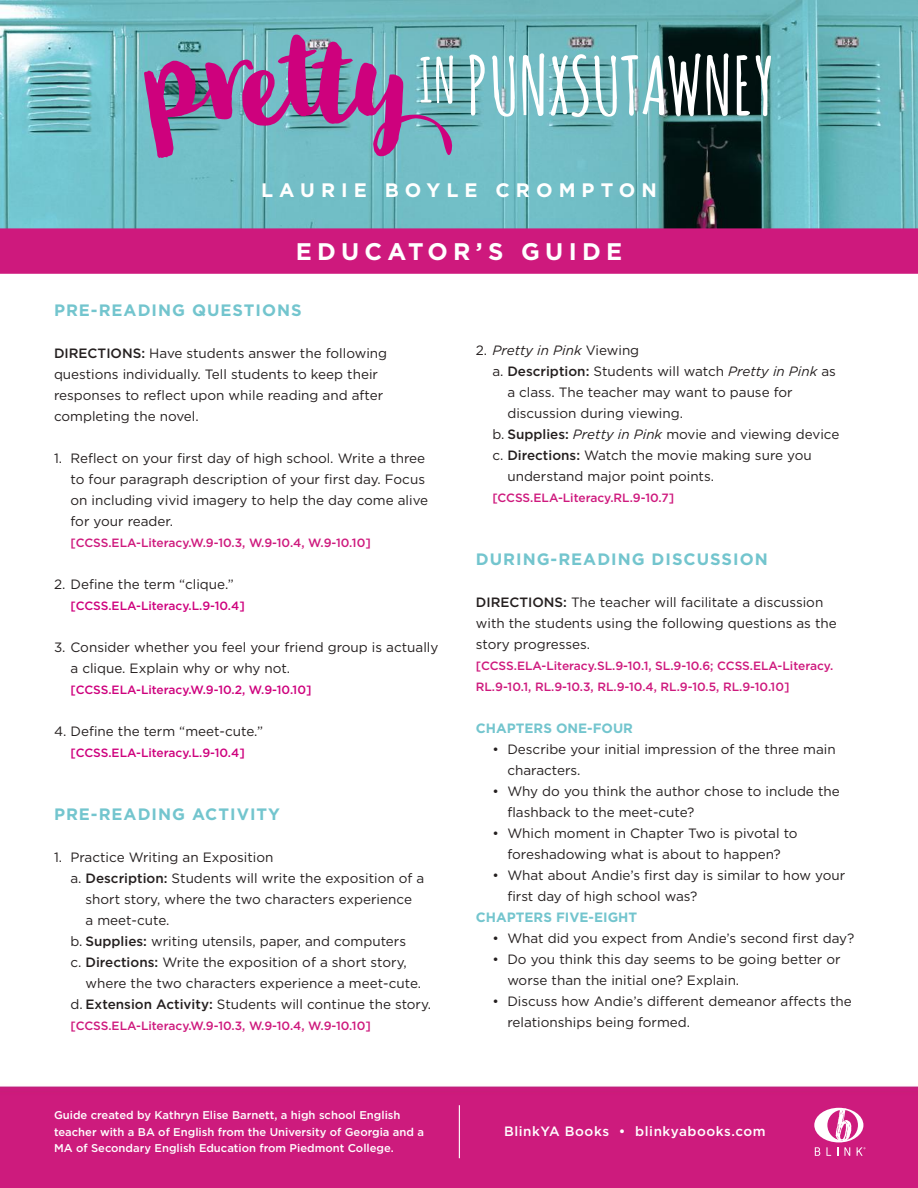
<style>
.page{position:relative;width:918px;height:1188px;background:#fff}
.page>*{position:absolute;margin:0;border:0;box-sizing:border-box;transform-origin:0 0}
.t1{font:700 79.35px "Amatic SC";color:#fff}
.t2{font:700 24px "Gotham";letter-spacing:.22em;color:#fff}
.t3{font:700 19.5px "Gotham";letter-spacing:.31em;color:#fff}
.t4{font:700 16.5px "Gotham";letter-spacing:.06em;color:#73c5ce}
.t5{font:13.5px/21px "Gotham";color:#241f1f}
.t6{font:700 13.5px "Gotham";color:#73c5ce}
.t7{font:500 13.5px "Gotham";letter-spacing:.04em;color:#fff}
.t8{font:italic 13.5px "Gotham";color:#241f1f}
.t9{font:500 12px/21px "Gotham";color:#ce197d}
.t10{font:500 12px "Gotham";color:#ce017d}
.t11{font:500 11.25px/16.5px "Gotham";color:#fff}
.s1{font-weight:500}
.s2{font-style:normal}
.s3{font-style:italic}
</style>
<div class="page">
<img style="left:0;top:0;width:918px;height:1188px">
<svg style="left:144px;top:34px;width:309px;height:124px;background:#8b83ab"></svg>
<div style="left:0;top:228px;width:918px;height:46px;background:#ce197d"></div>
<hr style="left:459px;top:1105px;width:1px;height:53px;background:#fff">
<svg style="left:814px;top:1108px;width:51px;height:48px"></svg>
<h1 class="t1" style="left:419px;top:29px;width:357px"><sup>IN</sup> PUNXSUTAWNEY</h1>
<h3 class="t3" style="left:261px;top:177px;width:397px">LAURIE BOYLE CROMPTON</h3>
<h2 class="t2" style="left:296px;top:236px;width:328px">EDUCATOR’S GUIDE</h2>
<p class="t4" style="left:54px;top:299px;width:249px">PRE-READING QUESTIONS</p>
<p class="t5" style="left:54px;top:342px;width:335px"><span class="s1">DIRECTIONS:</span> Have students answer the following questions individually. Tell students to keep their responses to reflect upon while reading and after completing the novel.</p>
<p class="t5" style="left:70px;top:447px;width:359px;text-indent:-16px">1. Reflect on your first day of high school. Write a three to four paragraph description of your first day. Focus on including vivid imagery to help the day come alive for your reader.</p>
<p class="t9" style="left:70px;top:532px;width:302px">[CCSS.ELA-Literacy.W.9-10.3, W.9-10.4, W.9-10.10]</p>
<p class="t5" style="left:54px;top:573px;width:181px">2. Define the term “clique.”</p>
<p class="t10" style="left:70px;top:598px;width:176px">[CCSS.ELA-Literacy.L.9-10.4]</p>
<p class="t5" style="left:70px;top:636px;width:370px;text-indent:-16px">3. Consider whether you feel your friend group is actually a clique. Explain why or why not.</p>
<p class="t10" style="left:70px;top:682px;width:243px">[CCSS.ELA-Literacy.W.9-10.2, W.9-10.10]</p>
<p class="t5" style="left:54px;top:720px;width:211px">4. Define the term “meet-cute.”</p>
<p class="t10" style="left:70px;top:745px;width:176px">[CCSS.ELA-Literacy.L.9-10.4]</p>
<p class="t4" style="left:54px;top:803px;width:228px">PRE-READING ACTIVITY</p>
<p class="t5" style="left:54px;top:846px;width:221px">1. Practice Writing an Exposition</p>
<p class="t5" style="left:70px;top:867px;width:355px">a. <span class="s1">Description:</span> Students will write the exposition of a</p>
<p class="t5" style="left:85px;top:888px;width:328px">short story, where the two characters experience</p>
<p class="t5" style="left:85px;top:909px;width:86px">a meet-cute.</p>
<p class="t5" style="left:70px;top:930px;width:337px">b. <span class="s1">Supplies:</span> writing utensils, paper, and computers</p>
<p class="t5" style="left:70px;top:951px;width:338px">c. <span class="s1">Directions:</span> Write the exposition of a short story,</p>
<p class="t5" style="left:85px;top:972px;width:337px">where the two characters experience a meet-cute.</p>
<p class="t5" style="left:70px;top:993px;width:362px">d. <span class="s1">Extension Activity:</span> Students will continue the story.</p>
<p class="t9" style="left:70px;top:1015px;width:302px">[CCSS.ELA-Literacy.W.9-10.3, W.9-10.4, W.9-10.10]</p>
<p class="t11" style="left:54px;top:1107px;width:372px">Guide created by Kathryn Elise Barnett, a high school English teacher with a BA of English from the University of Georgia and a<br>MA of Secondary English Education from Piedmont College.</p>
<p class="t8" style="left:476px;top:342px;width:165px"><span class="s2">2.</span> Pretty in Pink <span class="s2">Viewing</span></p>
<p class="t5" style="left:492px;top:361px;width:345px">a. <span class="s1">Description:</span> Students will watch <span class="s3">Pretty in Pink</span> as</p>
<p class="t5" style="left:507px;top:382px;width:287px">a class. The teacher may want to pause for</p>
<p class="t5" style="left:507px;top:403px;width:177px">discussion during viewing.</p>
<p class="t5" style="left:492px;top:424px;width:349px">b. <span class="s1">Supplies:</span> <span class="s3">Pretty in Pink</span> movie and viewing device</p>
<p class="t5" style="left:492px;top:445px;width:321px">c. <span class="s1">Directions:</span> Watch the movie making sure you</p>
<p class="t5" style="left:507px;top:466px;width:208px">understand major point points.</p>
<p class="t9" style="left:492px;top:487px;width:183px">[CCSS.ELA-Literacy.RL.9-10.7]</p>
<p class="t4" style="left:476px;top:548px;width:293px">DURING-READING DISCUSSION</p>
<p class="t5" style="left:476px;top:592px;width:362px"><span class="s1">DIRECTIONS:</span> The teacher will facilitate a discussion with the students using the following questions as the story progresses.</p>
<p class="t9" style="left:476px;top:655px;width:359px">[CCSS.ELA-Literacy.SL.9-10.1, SL.9-10.6; CCSS.ELA-Literacy.<br>RL.9-10.1, RL.9-10.3, RL.9-10.4, RL.9-10.5, RL.9-10.10]</p>
<p class="t6" style="left:476px;top:719px;width:159px">CHAPTERS ONE-FOUR</p>
<p class="t5" style="left:507px;top:739px;width:330px;text-indent:-15px">• Describe your initial impression of the three main characters.</p>
<p class="t5" style="left:507px;top:781px;width:334px;text-indent:-15px">• Why do you think the author chose to include the flashback to the meet-cute?</p>
<p class="t5" style="left:492px;top:823px;width:307px;text-align:center">• Which moment in Chapter Two is pivotal to foreshadowing what is about to happen?</p>
<p class="t5" style="left:507px;top:865px;width:339px;text-indent:-15px">• What about Andie’s first day is similar to how your first day of high school was?</p>
<p class="t6" style="left:476px;top:908px;width:163px">CHAPTERS FIVE-EIGHT</p>
<p class="t5" style="left:492px;top:928px;width:363px">• What did you expect from Andie’s second first day?</p>
<p class="t5" style="left:507px;top:949px;width:335px;text-indent:-15px">• Do you think this day seems to be going better or worse than the initial one? Explain.</p>
<p class="t5" style="left:507px;top:991px;width:346px;text-indent:-15px">• Discuss how Andie’s different demeanor affects the relationships being formed.</p>
<p class="t7" style="left:504px;top:1122px;width:263px">BlinkYA Books • blinkyabooks.com</p>
</div>
